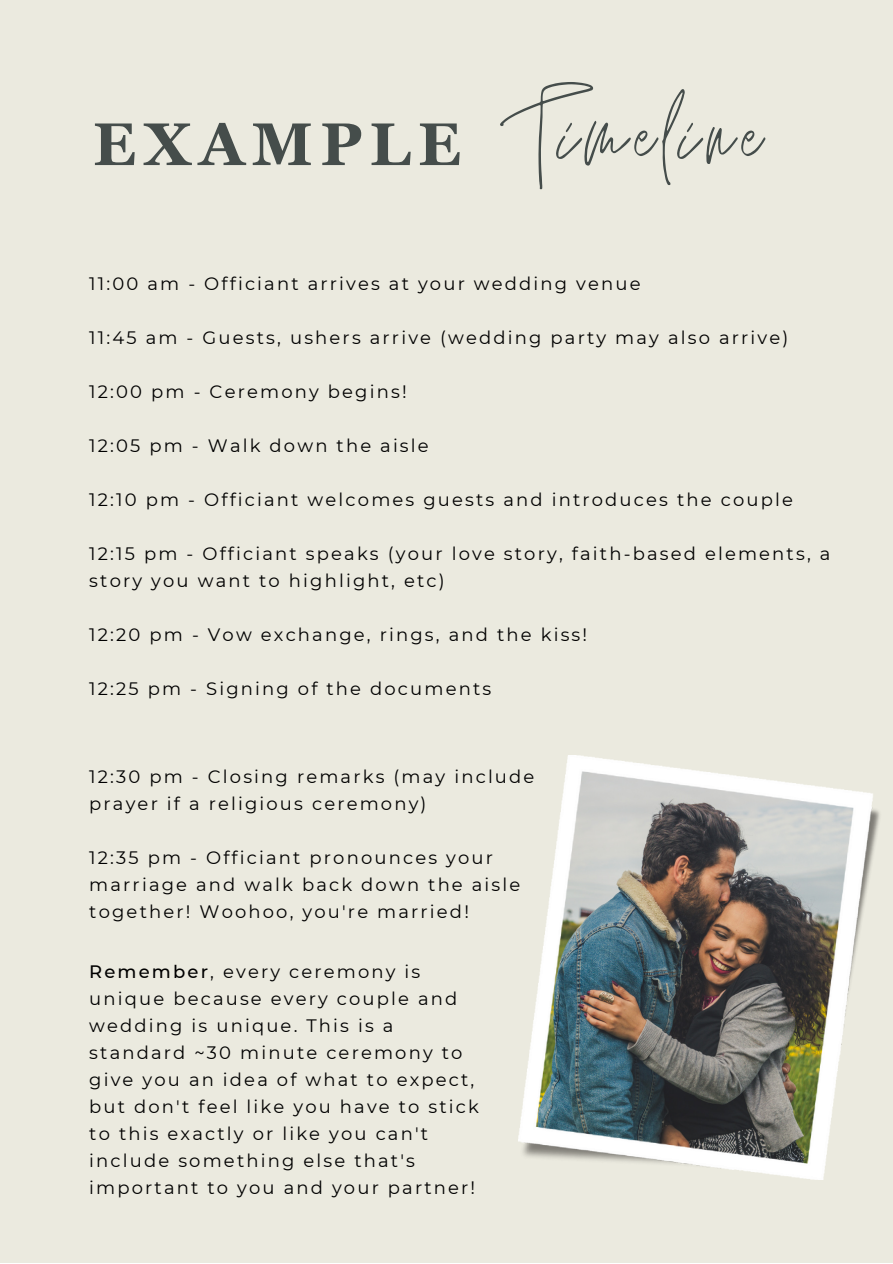
<style>
.page{position:relative;width:893px;height:1264px;background:#fff}
.page>*{position:absolute;margin:0;border:0;box-sizing:border-box;transform-origin:0 0}
.t1{font:136.8px "Jonathan";letter-spacing:.05em;color:#454d4b}
.t2{font:700 60px "Georgia Pro";letter-spacing:.12em;color:#454d4b}
.t3{font:18px/27px "Montserrat";letter-spacing:.12em;color:#000}
.s1{font-weight:500}
</style>
<div class="page">
<div style="left:0;top:0;width:892px;height:1262px;background:#ebeadf"></div>
<img style="left:518px;top:755px;width:362px;height:424px">
<p class="t2" style="left:93px;top:110px;width:370px">EXAMPLE</p>
<p class="t1" style="left:500px;top:59px;width:263px">Timeline</p>
<p class="t3" style="left:89px;top:270px;width:553px">11:00 am - Officiant arrives at your wedding venue</p>
<p class="t3" style="left:89px;top:324px;width:700px">11:45 am - Guests, ushers arrive (wedding party may also arrive)</p>
<p class="t3" style="left:89px;top:378px;width:319px">12:00 pm - Ceremony begins!</p>
<p class="t3" style="left:89px;top:432px;width:341px">12:05 pm - Walk down the aisle</p>
<p class="t3" style="left:89px;top:486px;width:705px">12:10 pm - Officiant welcomes guests and introduces the couple</p>
<p class="t3" style="left:89px;top:540px;width:742px">12:15 pm - Officiant speaks (your love story, faith-based elements, a story you want to highlight, etc)</p>
<p class="t3" style="left:89px;top:621px;width:499px">12:20 pm - Vow exchange, rings, and the kiss!</p>
<p class="t3" style="left:89px;top:675px;width:403px">12:25 pm - Signing of the documents</p>
<p class="t3" style="left:89px;top:763px;width:446px">12:30 pm - Closing remarks (may include prayer if a religious ceremony)</p>
<p class="t3" style="left:89px;top:844px;width:432px">12:35 pm - Officiant pronounces your marriage and walk back down the aisle together! Woohoo, you're married!</p>
<p class="t3" style="left:89px;top:958px;width:391px"><span class="s1">Remember</span>, every ceremony is unique because every couple and wedding is unique. This is a standard ~30 minute ceremony to give you an idea of what to expect, but don't feel like you have to stick to this exactly or like you can't include something else that's important to you and your partner!</p>
</div>
